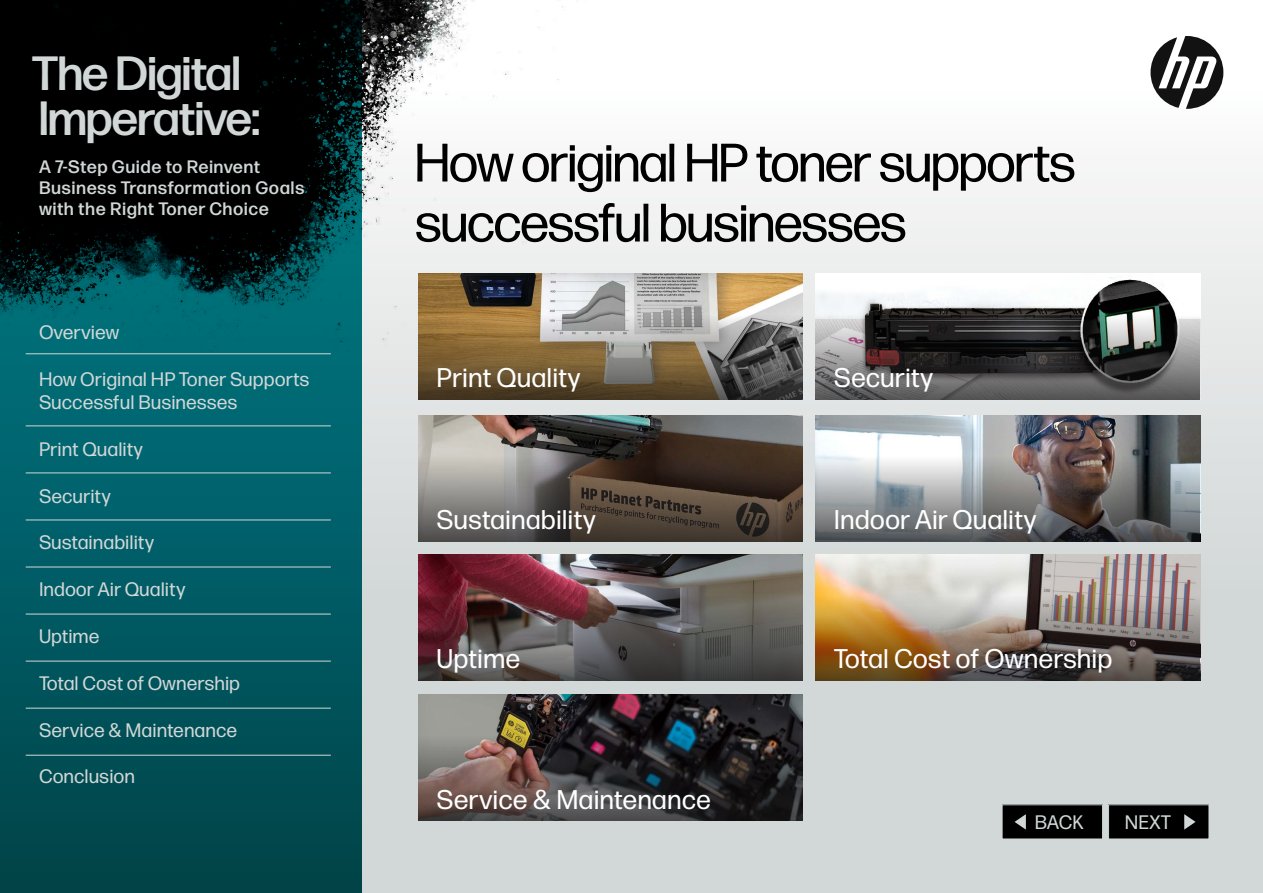
<style>
.page{position:relative;width:1263px;height:893px;background:#fff}
.page>*{position:absolute;margin:0;border:0;box-sizing:border-box;transform-origin:0 0}
.t1{font:54px/60px "Forma DJR Display";color:#000}
.t2{font:500 48px/45px "Forma DJR Display";color:#d1d7d7}
.t3{font:27px "Forma DJR Micro";color:#fff}
.t4{font:19.5px/23.4px "Forma DJR Micro";color:#d1d7d7}
.t5{font:500 18px/21px "Forma DJR Micro";letter-spacing:.025em;color:#d1d7d7}
</style>
<div class="page">
<div style="left:0;top:0;width:1263px;height:893px;background:linear-gradient(to bottom,#fdfdfd,#c6cdcd)"></div>
<svg style="left:1150px;top:36px;width:73px;height:73px"></svg>
<img style="left:610px;top:273px;width:193px;height:34px">
<img style="left:418px;top:415px;width:385px;height:34px">
<img style="left:418px;top:554px;width:385px;height:34px">
<img style="left:418px;top:694px;width:385px;height:34px">
<img style="left:815px;top:273px;width:385px;height:34px">
<img style="left:815px;top:415px;width:385px;height:34px">
<img style="left:815px;top:554px;width:385px;height:34px">
<svg style="left:418px;top:307px;width:385px;height:93px;background:#756a59"></svg>
<svg style="left:815px;top:307px;width:385px;height:93px;background:#525252"></svg>
<svg style="left:815px;top:449px;width:385px;height:92px;background:#818181"></svg>
<img style="left:815px;top:588px;width:385px;height:93px">
<svg style="left:418px;top:449px;width:385px;height:92px;background:#5c534c"></svg>
<svg style="left:418px;top:588px;width:385px;height:93px;background:#5a4d4d"></svg>
<svg style="left:418px;top:728px;width:385px;height:93px;background:#413c3b"></svg>
<svg style="left:0;top:351px;width:361px;height:542px;background:#015860"></svg>
<img style="left:0;top:0;width:610px;height:351px">
<hr style="left:26px;top:353px;width:305px;height:1px;background:#d1d7d7">
<hr style="left:26px;top:425px;width:305px;height:1px;background:#d1d7d7">
<hr style="left:26px;top:473px;width:305px;height:1px;background:#d1d7d7">
<hr style="left:26px;top:520px;width:305px;height:1px;background:#d1d7d7">
<hr style="left:26px;top:567px;width:305px;height:1px;background:#d1d7d7">
<hr style="left:26px;top:614px;width:305px;height:1px;background:#d1d7d7">
<hr style="left:26px;top:661px;width:305px;height:1px;background:#d1d7d7">
<hr style="left:26px;top:708px;width:305px;height:1px;background:#d1d7d7">
<hr style="left:26px;top:755px;width:305px;height:1px;background:#d1d7d7">
<div style="left:1002px;top:805px;width:100px;height:34px;background:#000"></div>
<div style="left:1108px;top:805px;width:101px;height:34px;background:#000"></div>
<svg style="left:1014px;top:814px;width:12px;height:16px"></svg>
<svg style="left:1184px;top:814px;width:11px;height:16px"></svg>
<h2 class="t2" style="left:32px;top:50px;width:229px">The Digital<br>Imperative:</h2>
<p class="t5" style="left:39px;top:156px;width:267px">A 7-Step Guide to Reinvent<br>Business Transformation Goals with the Right Toner Choice</p>
<p class="t4" style="left:39px;top:320px;width:82px">Overview</p>
<p class="t4" style="left:39px;top:366px;width:272px">How Original HP Toner Supports<br>Successful Businesses</p>
<p class="t4" style="left:39px;top:437px;width:106px">Print Quality</p>
<p class="t4" style="left:39px;top:483px;width:73px">Security</p>
<p class="t4" style="left:39px;top:530px;width:117px">Sustainability</p>
<p class="t4" style="left:39px;top:577px;width:148px">Indoor Air Quality</p>
<p class="t4" style="left:39px;top:624px;width:62px">Uptime</p>
<p class="t4" style="left:39px;top:671px;width:203px">Total Cost of Ownership</p>
<p class="t4" style="left:39px;top:717px;width:200px">Service &amp; Maintenance</p>
<p class="t4" style="left:39px;top:764px;width:98px">Conclusion</p>
<h1 class="t1" style="left:415px;top:131px;width:661px">How original HP toner supports successful businesses</h1>
<h3 class="t3" style="left:436px;top:361px;width:146px">Print Quality</h3>
<h3 class="t3" style="left:834px;top:361px;width:101px">Security</h3>
<h3 class="t3" style="left:436px;top:502px;width:161px">Sustainability</h3>
<h3 class="t3" style="left:834px;top:502px;width:204px">Indoor Air Quality</h3>
<h3 class="t3" style="left:436px;top:642px;width:85px">Uptime</h3>
<h3 class="t3" style="left:834px;top:642px;width:280px">Total Cost of Ownership</h3>
<h3 class="t3" style="left:436px;top:783px;width:276px">Service &amp; Maintenance</h3>
<p class="t4" style="left:1035px;top:810px;width:50px">BACK</p>
<p class="t4" style="left:1125px;top:810px;width:48px">NEXT</p>
</div>
